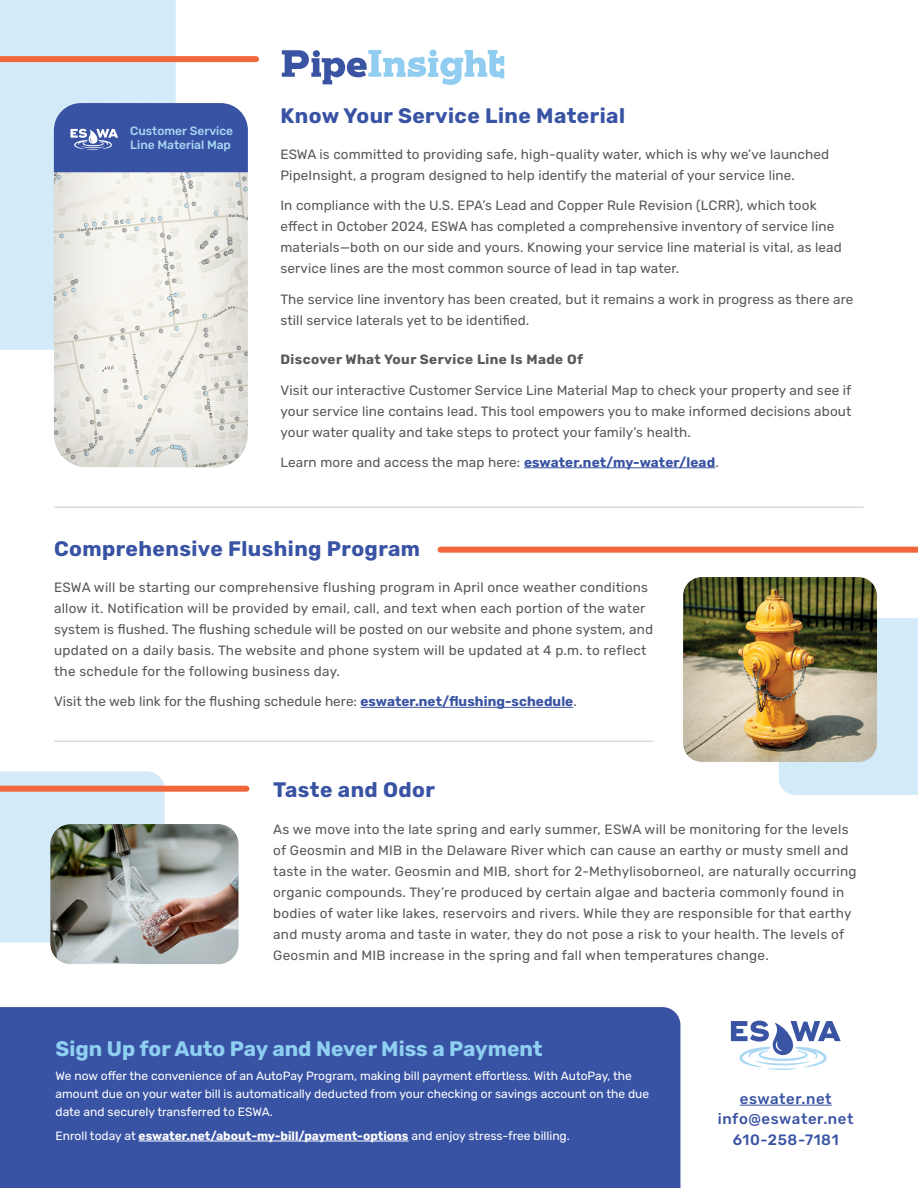
<style>
.page{position:relative;width:918px;height:1188px;background:#fff}
.page>*{position:absolute;margin:0;border:0;box-sizing:border-box;transform-origin:0 0}
.t1{font:700 21px "Rubik";letter-spacing:.02em;color:#3953a4}
.t2{font:700 21px "Rubik";color:#8fcff2}
.t3{font:500 15px/20.1px "Rubik";letter-spacing:.04em;color:#3953a4;text-align:center}
.t4{font:13.5px/21px "Rubik";letter-spacing:.01em;color:#58595b}
.t5{font:700 13.5px "Rubik";letter-spacing:.03em;color:#58595b}
.t6{font:12px/18px "Rubik";color:#fff}
.t7{font:700 12px "Rubik";color:#fff}
.t8{font:500 12px/13.8px "Rubik";color:#a8d7f3}
.s1{font-weight:700;color:#3953a4}
.s2{font-weight:400}
</style>
<div class="page">
<div style="left:0;top:0;width:176px;height:350px;background:#d3ebf9"></div>
<div style="left:779px;top:618px;width:139px;height:177px;background:#d3ebf9"></div>
<div style="left:0;top:771px;width:165px;height:171px;background:#d3ebf9"></div>
<div style="left:0;top:56px;width:256px;height:6px;background:#f2663b"></div>
<div style="left:441px;top:547px;width:477px;height:6px;background:#f2663b"></div>
<div style="left:0;top:786px;width:246px;height:6px;background:#f2663b"></div>
<div style="left:53px;top:89px;width:206px;height:391px;background:#000;opacity:.2"></div>
<div style="left:49px;top:809px;width:201px;height:168px;background:#000;opacity:.2"></div>
<hr style="left:55px;top:507px;width:808px;height:1px;background:#cccecf">
<hr style="left:55px;top:740px;width:598px;height:2px;background:#cccecf">
<hr style="left:361px;top:707px;width:212px;height:1px;background:#3953a4">
<svg style="left:282px;top:50px;width:222px;height:35px"></svg>
<div style="left:313px;top:50px;width:7px;height:7px;background:#3a54a4;border-radius:50%"></div>
<div style="left:430px;top:50px;width:7px;height:7px;background:#91cdf0;border-radius:50%"></div>
<div style="left:0;top:1007px;width:680px;height:181px;background:#3953a4"></div>
<hr style="left:740px;top:1105px;width:92px;height:1px;background:#3953a4">
<svg style="left:731px;top:1021px;width:110px;height:49px"></svg>
<hr style="left:139px;top:1141px;width:270px;height:1px;background:#fff">
<div style="left:682px;top:563px;width:206px;height:211px;background:#000;opacity:.2"></div>
<hr style="left:524px;top:467px;width:191px;height:1px;background:#3953a4">
<svg style="left:54px;top:103px;width:194px;height:69px;background:#435ba8"></svg>
<p class="t8" style="left:130px;top:125px;width:104px">Customer Service<br>Line Material Map</p>
<h1 class="t1" style="left:280px;top:103px;width:346px">Know Your Service Line Material</h1>
<p class="t4" style="left:280px;top:145px;width:550px">ESWA is committed to providing safe, high-quality water, which is why we’ve launched<br>PipeInsight, a program designed to help identify the material of your service line.</p>
<p class="t4" style="left:280px;top:196px;width:563px">In compliance with the U.S. EPA’s Lead and Copper Rule Revision (LCRR), which took effect in October 2024, ESWA has completed a comprehensive inventory of service line materials—both on our side and yours. Knowing your service line material is vital, as lead service lines are the most common source of lead in tap water.</p>
<p class="t4" style="left:280px;top:289px;width:575px">The service line inventory has been created, but it remains a work in progress as there are still service laterals yet to be identified.</p>
<p class="t5" style="left:280px;top:352px;width:304px">Discover What Your Service Line Is Made Of</p>
<p class="t4" style="left:280px;top:380px;width:572px;text-align:justify">Visit our interactive Customer Service Line Material Map to check your property and see if your service line contains lead. This tool empowers you to make informed decisions about your water quality and take steps to protect your family’s health.</p>
<p class="t4" style="left:280px;top:452px;width:440px">Learn more and access the map here: <span class="s1">eswater.net/my-water/lead</span>.</p>
<h1 class="t1" style="left:54px;top:536px;width:368px">Comprehensive Flushing Program</h1>
<p class="t4" style="left:54px;top:578px;width:601px">ESWA will be starting our comprehensive flushing program in April once weather conditions allow it. Notification will be provided by email, call, and text when each portion of the water system is flushed. The flushing schedule will be posted on our website and phone system, and updated on a daily basis. The website and phone system will be updated at 4 p.m. to reflect the schedule for the following business day.</p>
<p class="t4" style="left:54px;top:692px;width:524px">Visit the web link for the flushing schedule here: <span class="s1">eswater.net/flushing-schedule</span>.</p>
<h1 class="t1" style="left:273px;top:778px;width:163px">Taste and Odor</h1>
<p class="t4" style="left:273px;top:819px;width:585px">As we move into the late spring and early summer, ESWA will be monitoring for the levels of Geosmin and MIB in the Delaware River which can cause an earthy or musty smell and taste in the water. Geosmin and MIB, short for 2-Methylisoborneol, are naturally occurring organic compounds. They’re produced by certain algae and bacteria commonly found in bodies of water like lakes, reservoirs and rivers. While they are responsible for that earthy and musty aroma and taste in water, they do not pose a risk to your health. The levels of Geosmin and MIB increase in the spring and fall when temperatures change.</p>
<h1 class="t2" style="left:56px;top:1037px;width:489px">Sign Up for Auto Pay and Never Miss a Payment</h1>
<p class="t6" style="left:56px;top:1068px;width:595px">We now offer the convenience of an AutoPay Program, making bill payment effortless. With AutoPay, the amount due on your water bill is automatically deducted from your checking or savings account on the due date and securely transferred to ESWA.</p>
<p class="t7" style="left:56px;top:1129px;width:516px"><span class="s2">Enroll today at</span> eswater.net/about-my-bill/payment-options <span class="s2">and enjoy stress-free billing.</span></p>
<p class="t3" style="left:718px;top:1090px;width:137px">eswater.net info@eswater.net<br>610-258-7181</p>
</div>
